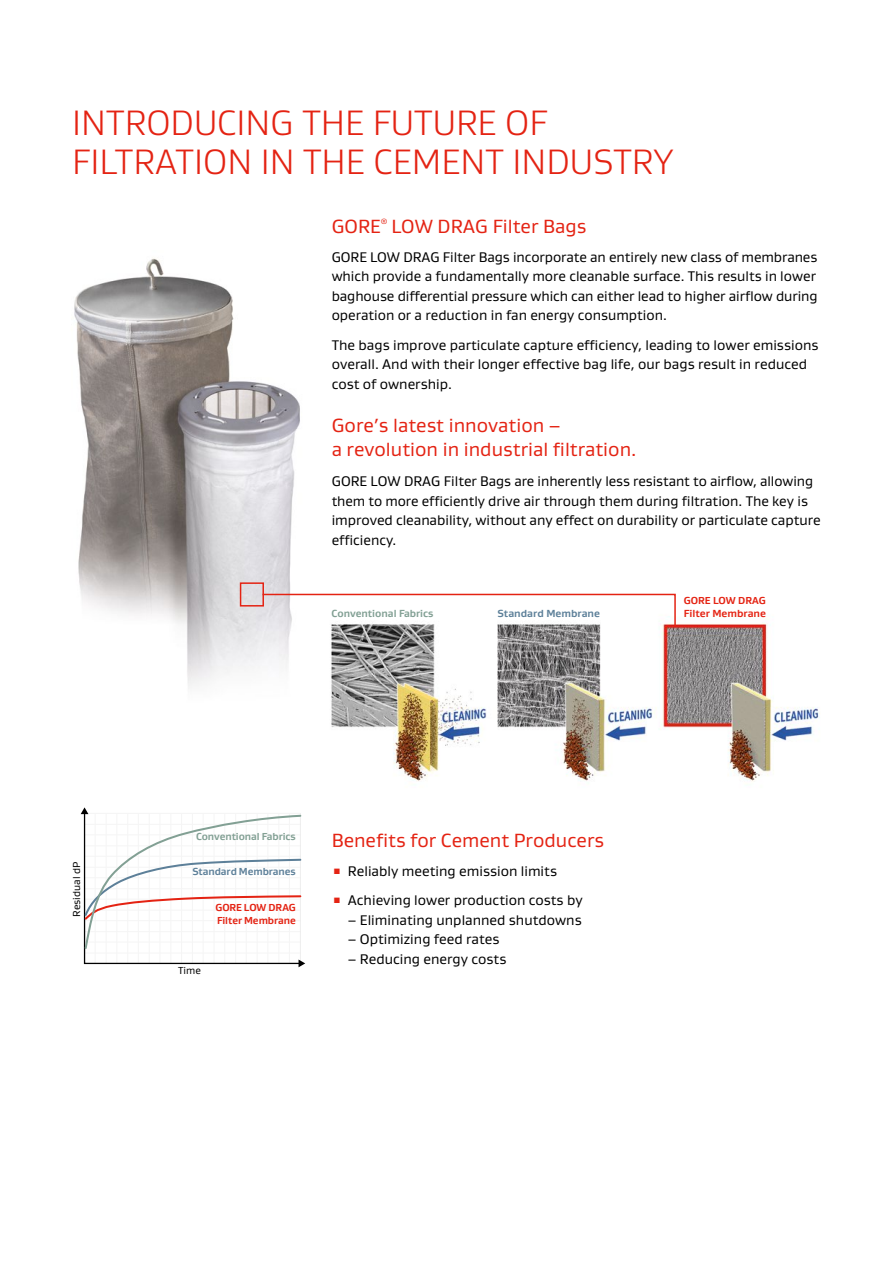
<style>
.page{position:relative;width:893px;height:1263px;background:#fff}
.page>*{position:absolute;margin:0;border:0;box-sizing:border-box;transform-origin:0 0}
.t1{font:300 36px/39px "Gore Gustan";color:#e42313}
.t2{font:19.5px/24px "Gore Gustan";color:#e42313}
.t3{font:14.25px/19.5px "Gore Gustan";color:#000}
.t4{font:14.25px "Gustan";color:#000}
.t5{font:700 10.5px "Gore Gustan";color:#82a094}
.t6{font:700 10.5px "Gore Gustan";color:#5d8099}
.t7{font:700 10.5px "Gore Gustan";color:#e42313}
.t8{font:700 10.35px/12.5px "Gustan";letter-spacing:-.005em;color:#e42313}
.t9{font:700 10.35px "Gustan";letter-spacing:-.005em;color:#82a094}
.t10{font:700 10.35px "Gustan";letter-spacing:-.005em;color:#5d8099}
.t11{font:10.35px "Gustan";color:#000}
.t12{font:700 10.35px "Gore Gustan";color:#e42313}
.t13{font:7.8px "Gore Gustan";color:#e42313}
</style>
<div class="page">
<img style="left:80px;top:623px;width:740px;height:191px">
<img style="left:74px;top:258px;width:239px;height:484px">
<svg style="left:261px;top:593px;width:415px;height:34px"></svg>
<div style="left:240px;top:582px;width:24px;height:24px;border:2px solid #e42313"></div>
<svg style="left:81px;top:807px;width:224px;height:160px"></svg>
<h1 class="t1" style="left:72px;top:102px;width:603px">INTRODUCING THE FUTURE OF<br>FILTRATION IN THE CEMENT INDUSTRY</h1>
<h2 class="t2" style="left:332px;top:213px;width:51px">GORE</h2>
<p class="t13" style="left:381px;top:216px;width:8px">®</p>
<h2 class="t2" style="left:391px;top:213px;width:196px">LOW DRAG Filter Bags</h2>
<p class="t3" style="left:332px;top:247px;width:487px;text-align:justify">GORE LOW DRAG Filter Bags incorporate an entirely new class of membranes which provide a fundamentally more cleanable surface. This results in lower baghouse differential pressure which can either lead to higher airflow during operation or a reduction in fan energy consumption.</p>
<p class="t3" style="left:332px;top:335px;width:488px">The bags improve particulate capture efficiency, leading to lower emissions overall. And with their longer effective bag life, our bags result in reduced cost of ownership.</p>
<h2 class="t2" style="left:332px;top:413px;width:306px">Gore’s latest innovation –<br>a revolution in industrial filtration.</h2>
<p class="t3" style="left:332px;top:471px;width:490px">GORE LOW DRAG Filter Bags are inherently less resistant to airflow, allowing them to more efficiently drive air through them during filtration. The key is improved cleanability, without any effect on durability or particulate capture efficiency.</p>
<p class="t12" style="left:684px;top:594px;width:84px">GORE LOW DRAG</p>
<p class="t11" style="left:70px;top:917px;width:56px;rotate:-90deg">Residual dP</p>
<p class="t5" style="left:331px;top:607px;width:104px">Conventional Fabrics</p>
<p class="t6" style="left:497px;top:607px;width:104px">Standard Membrane</p>
<p class="t7" style="left:684px;top:607px;width:84px">Filter Membrane</p>
<p class="t9" style="left:196px;top:830px;width:101px">Conventional Fabrics</p>
<p class="t10" style="left:192px;top:865px;width:105px">Standard Membranes</p>
<p class="t8" style="left:215px;top:901px;width:82px">GORE LOW DRAG<br>Filter Membrane</p>
<p class="t11" style="left:178px;top:964px;width:24px">Time</p>
<h2 class="t2" style="left:332px;top:828px;width:274px">Benefits for Cement Producers</h2>
<p class="t4" style="left:332px;top:862px;width:227px"><sup>▪</sup> Reliably meeting emission limits</p>
<p class="t3" style="left:332px;top:890px;width:253px"><sup>▪</sup> Achieving lower production costs by</p>
<p class="t3" style="left:348px;top:910px;width:235px">– Eliminating unplanned shutdowns</p>
<p class="t3" style="left:348px;top:929px;width:153px">– Optimizing feed rates</p>
<p class="t3" style="left:348px;top:949px;width:160px">– Reducing energy costs</p>
</div>
